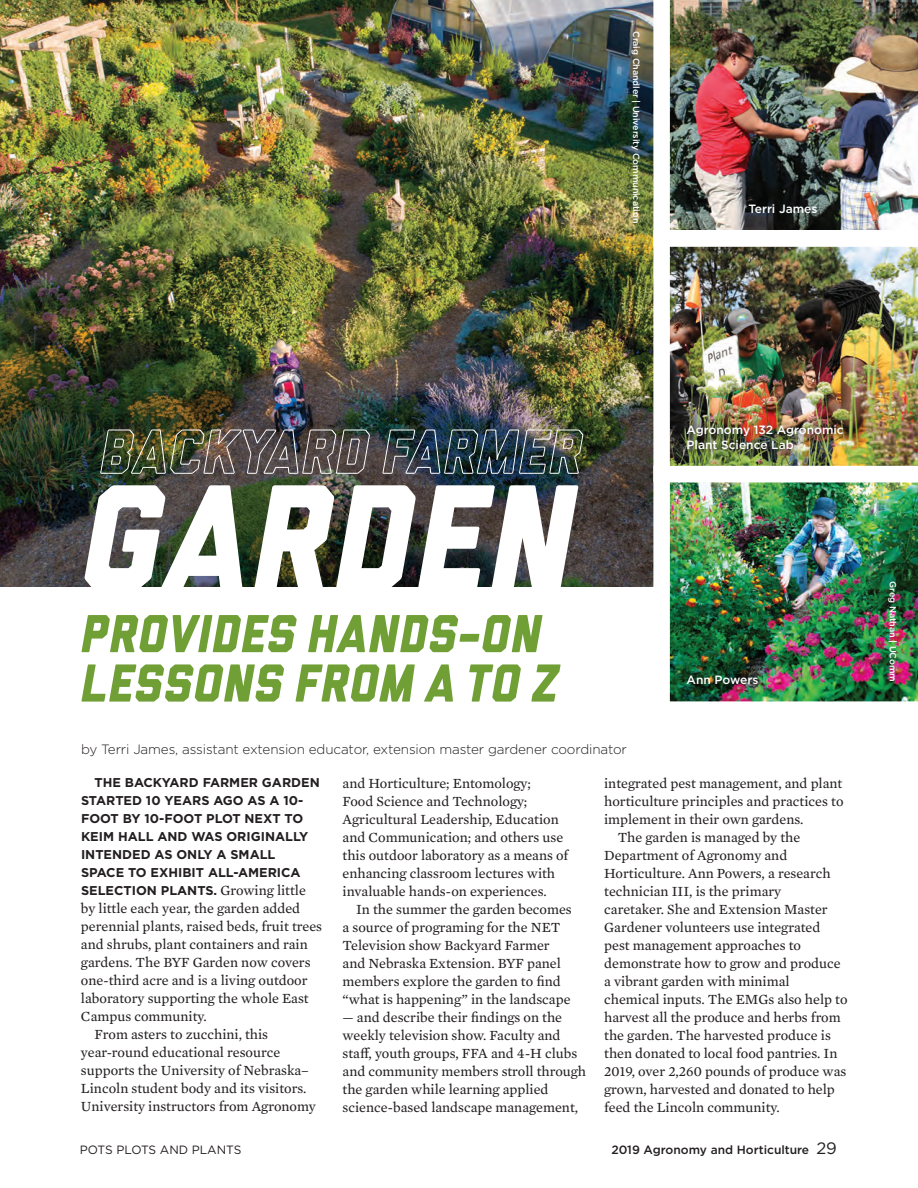
<style>
.page{position:relative;width:918px;height:1188px;background:#fff}
.page>*{position:absolute;margin:0;border:0;box-sizing:border-box;transform-origin:0 0}
.Remembrance{font:italic 800 150.3px "Liberator";letter-spacing:.02em;color:#fff}
.Remembrance-2{font:italic 800 61.95px "Liberator Outline";letter-spacing:.02em;color:#fff}
.Headline{font:italic 800 53.25px/49.3px "Liberator";letter-spacing:.02em;color:#709f36}
.Body_Copy{font:14.25px/18px "Mercury Text G2";color:#231f20}
.Byline{font:300 13.5px "Gotham";letter-spacing:-.01em;color:#231f20}
.Body_Copy-2{font:700 12.75px/18px "Gotham";color:#231f20}
.Photo_cutlines{font:500 12px/14.4px "Gotham";color:#fff}
.t1{font:500 12px "Gotham";color:#231f20}
.t2{font:12px "Gotham";color:#231f20}
.Byline-2{font:500 9px "Gotham";letter-spacing:-.01em;color:#fff}
.Photo_credit{font:500 9px "Gotham";letter-spacing:-.01em;color:#fff}
.s1{font-family:"Mercury Text G2";font-weight:400;font-size:14.25px}
.s2{font-weight:400;font-size:16.5px}
</style>
<div class="page">
<img style="left:0;top:0;width:653px;height:587px">
<img style="left:653px;top:482px;width:265px;height:220px">
<img style="left:653px;top:246px;width:265px;height:236px">
<img style="left:653px;top:0;width:265px;height:246px">
<img style="left:682px;top:420px;width:171px;height:39px">
<p class="Byline-2" style="left:642px;top:31px;width:193px;rotate:90deg">Craig Chandler | University Communication</p>
<p class="Photo_cutlines" style="left:748px;top:201px;width:71px">Terri James</p>
<p class="Remembrance-2" style="left:100px;top:418px;width:483px">BACKYARD FARMER</p>
<p class="Remembrance" style="left:82px;top:457px;width:494px">GARDEN</p>
<p class="Headline" style="left:81px;top:609px;width:479px">PROVIDES HANDS-ON<br>LESSONS FROM A TO Z</p>
<p class="Byline" style="left:81px;top:740px;width:548px">by Terri James, assistant extension educator, extension master gardener coordinator</p>
<p class="Photo_cutlines" style="left:687px;top:423px;width:159px">Agronomy 132 Agronomic<br>Plant Science Lab</p>
<p class="Photo_cutlines" style="left:687px;top:673px;width:73px">Ann Powers</p>
<p class="Body_Copy-2" style="left:81px;top:773px;width:240px;text-indent:14px">THE BACKYARD FARMER GARDEN<br>STARTED 10 YEARS AGO AS A 10-<br>FOOT BY 10-FOOT PLOT NEXT TO<br>KEIM HALL AND WAS ORIGINALLY<br>INTENDED AS ONLY A SMALL<br>SPACE TO EXHIBIT ALL-AMERICA<br>SELECTION PLANTS. <span class="s1">Growing little</span></p>
<p class="Body_Copy" style="left:81px;top:899px;width:243px">by little each year, the garden added perennial plants, raised beds, fruit trees and shrubs, plant containers and rain gardens. The BYF Garden now covers one-third acre and is a living outdoor laboratory supporting the whole East Campus community.</p>
<p class="Body_Copy" style="left:81px;top:1025px;width:236px;text-indent:13px">From asters to zucchini, this year-round educational resource supports the University of Nebraska– Lincoln student body and its visitors.<br>University instructors from Agronomy</p>
<p class="Body_Copy" style="left:343px;top:774px;width:227px">and Horticulture; Entomology;<br>Food Science and Technology; Agricultural Leadership, Education and Communication; and others use this outdoor laboratory as a means of enhancing classroom lectures with invaluable hands-on experiences.</p>
<p class="Body_Copy" style="left:343px;top:900px;width:231px;text-indent:13px">In the summer the garden becomes a source of programing for the NET Television show Backyard Farmer and Nebraska Extension. BYF panel members explore the garden to find “what is happening” in the landscape</p>
<p class="Body_Copy" style="left:343px;top:1008px;width:245px">— and describe their findings on the weekly television show. Faculty and staff, youth groups, FFA and 4-H clubs and community members stroll through the garden while learning applied science-based landscape management,</p>
<p class="Body_Copy" style="left:604px;top:774px;width:241px;text-align:justify">integrated pest management, and plant horticulture principles and practices to implement in their own gardens.</p>
<p class="Body_Copy" style="left:604px;top:828px;width:245px;text-indent:13px">The garden is managed by the Department of Agronomy and Horticulture. Ann Powers, a research technician III, is the primary<br>caretaker. She and Extension Master Gardener volunteers use integrated pest management approaches to demonstrate how to grow and produce a vibrant garden with minimal chemical inputs. The EMGs also help to harvest all the produce and herbs from the garden. The harvested produce is then donated to local food pantries. In 2019, over 2,260 pounds of produce was grown, harvested and donated to help feed the Lincoln community.</p>
<p class="t2" style="left:80px;top:1142px;width:163px">POTS PLOTS AND PLANTS</p>
<p class="t1" style="left:611px;top:1142px;width:227px">2019 Agronomy and Horticulture <span class="s2">29</span></p>
<p class="Photo_credit" style="left:899px;top:581px;width:102px;rotate:90deg">Greg Nathan | UComm</p>
</div>
